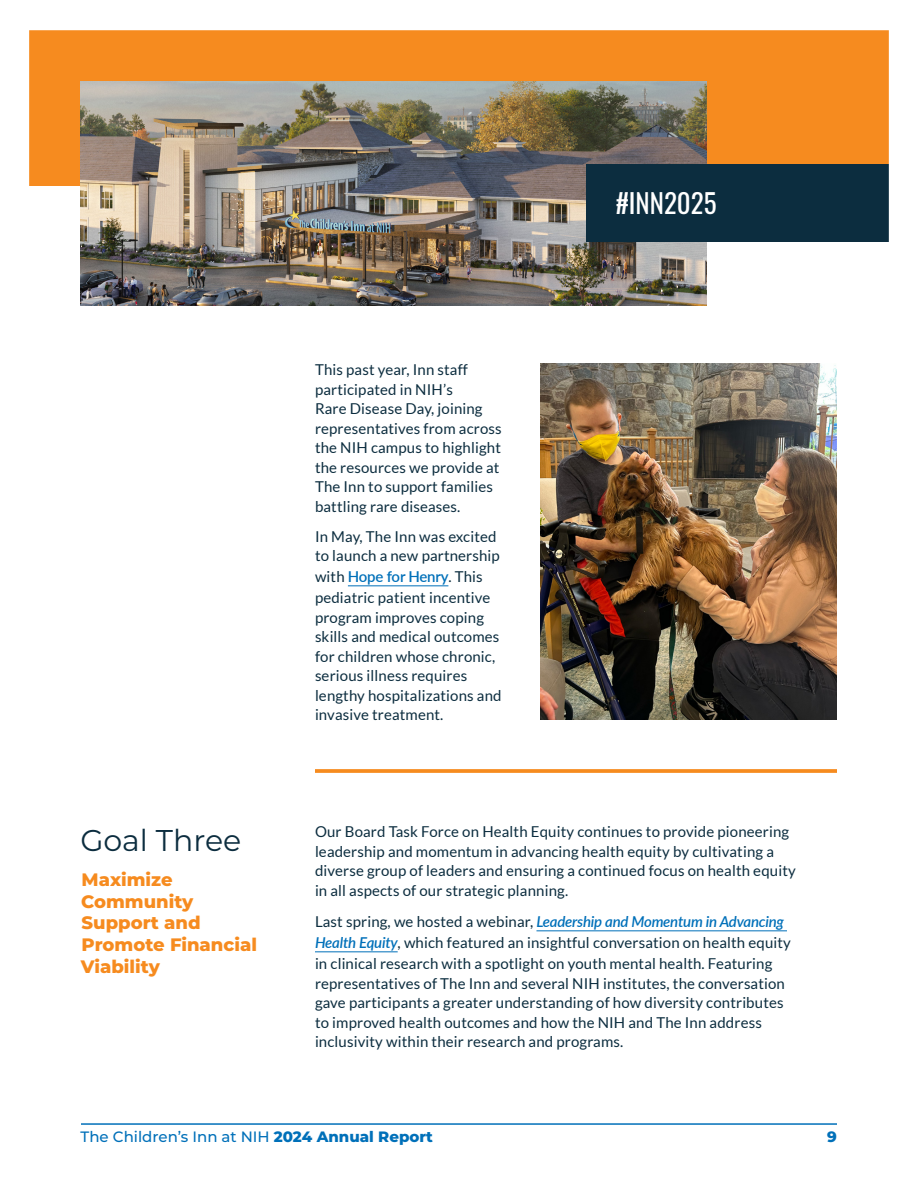
<style>
.page{position:relative;width:918px;height:1188px;background:#fff}
.page>*{position:absolute;margin:0;border:0;box-sizing:border-box;transform-origin:0 0}
.t1{font:30px "Montserrat";color:#0c2d3f}
.t2{font:27px "Oswald";color:#fff}
.t3{font:800 18px/21.6px "Montserrat";color:#f68b1f}
.t4{font:15px/19.5px "Lato";letter-spacing:.01em;color:#0c2d3f}
.t5{font:500 15px "Montserrat";color:#0070b9}
.t6{font:800 15px "Montserrat";color:#0070b9}
.s1{font-weight:600;color:#0070b9}
.s2{font-weight:600;font-style:italic;color:#0070b9}
.s3{font-weight:800}
</style>
<div class="page">
<img style="left:29px;top:30px;width:860px;height:1095px">
<h2 class="t2" style="left:616px;top:179px;width:102px">#INN2025</h2>
<h1 class="t1" style="left:80px;top:820px;width:162px">Goal Three</h1>
<p class="t3" style="left:81px;top:868px;width:178px">Maximize<br>Community<br>Support and<br>Promote Financial<br>Viability</p>
<p class="t4" style="left:315px;top:360px;width:188px">This past year, Inn staff participated in NIH’s<br>Rare Disease Day, joining representatives from across the NIH campus to highlight the resources we provide at<br>The Inn to support families battling rare diseases.</p>
<p class="t4" style="left:315px;top:527px;width:186px">In May, The Inn was excited to launch a new partnership</p>
<p class="t4" style="left:315px;top:566px;width:177px;line-height:21px">with <span class="s1">Hope for Henry</span>. This pediatric patient incentive</p>
<p class="t4" style="left:315px;top:608px;width:188px">program improves coping skills and medical outcomes for children whose chronic, serious illness requires lengthy hospitalizations and invasive treatment.</p>
<p class="t4" style="left:315px;top:822px;width:482px">Our Board Task Force on Health Equity continues to provide pioneering leadership and momentum in advancing health equity by cultivating a diverse group of leaders and ensuring a continued focus on health equity in all aspects of our strategic planning.</p>
<p class="t4" style="left:315px;top:911px;width:477px;line-height:21px">Last spring, we hosted a webinar, <span class="s2">Leadership and Momentum in Advancing<br>Health Equity</span>, which featured an insightful conversation on health equity in clinical research with a spotlight on youth mental health. Featuring</p>
<p class="t4" style="left:315px;top:974px;width:471px">representatives of The Inn and several NIH institutes, the conversation gave participants a greater understanding of how diversity contributes to improved health outcomes and how the NIH and The Inn address inclusivity within their research and programs.</p>
<p class="t5" style="left:81px;top:1126px;width:354px">The Children’s Inn at NIH <span class="s3">2024 Annual Report</span></p>
<p class="t6" style="left:827px;top:1125px;width:11px">9</p>
</div>
